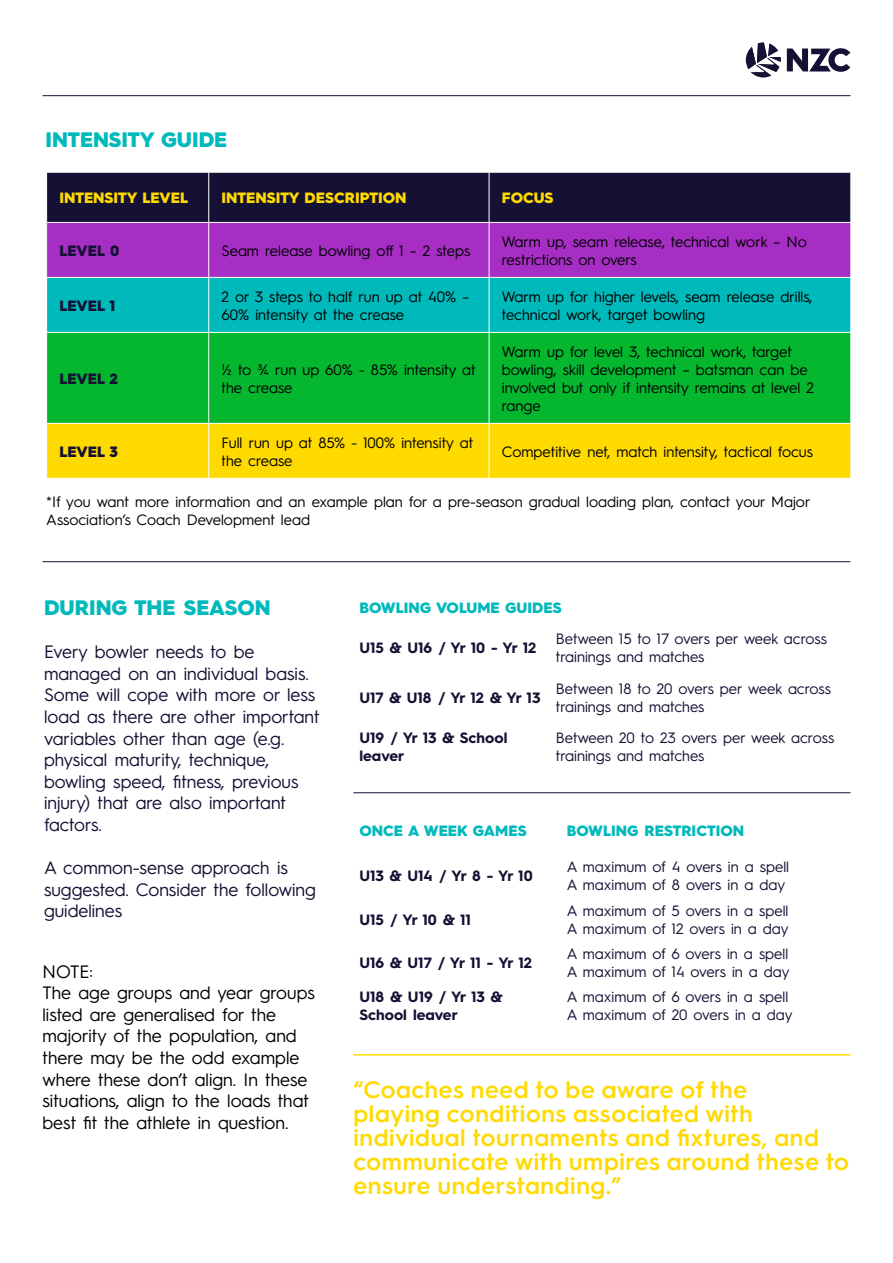
<style>
.page{position:relative;width:893px;height:1263px;background:#fff}
.page>*{position:absolute;margin:0;border:0;box-sizing:border-box;transform-origin:0 0}
.t1{font:600 24px/24px "Hurme Geometric Sans 3";letter-spacing:.03em;color:#ffda00}
.t2{font:900 21px "Hurme Geometric Sans 3";color:#00b9bb}
.t3{font:18px/21.6px "Hurme Geometric Sans 3";color:#141134}
.t4{font:18px/21.6px "Hurme Geometric Sans 3";color:#000}
.t5{font:15px/18px "Hurme Geometric Sans 3";color:#000}
.t6{font:15px/18px "Hurme Geometric Sans 3";color:#141134}
.t7{font:700 15px/18px "Hurme Geometric Sans 3";color:#141134}
.t8{font:900 15px "Hurme Geometric Sans 3";color:#00b9bb}
.t9{font:900 15px "Hurme Geometric Sans 3";color:#ffda00}
.t10{font:900 15px "Hurme Geometric Sans 3";color:#141134}
</style>
<div class="page">
<svg style="left:47px;top:173px;width:803px;height:159px;background:#405594"></svg>
<div style="left:47px;top:333px;width:803px;height:90px;background:#04b72f"></div>
<div style="left:47px;top:424px;width:803px;height:54px;background:#ffda00"></div>
<hr style="left:208px;top:173px;width:1px;height:49px;background:#fff">
<hr style="left:489px;top:173px;width:1px;height:49px;background:#fff">
<hr style="left:46px;top:222px;width:163px;height:1px;background:#fff">
<hr style="left:209px;top:222px;width:280px;height:1px;background:#fff">
<hr style="left:208px;top:223px;width:1px;height:54px;background:#fff">
<hr style="left:489px;top:222px;width:362px;height:1px;background:#fff">
<hr style="left:489px;top:223px;width:1px;height:54px;background:#fff">
<hr style="left:46px;top:277px;width:163px;height:1px;background:#fff">
<hr style="left:209px;top:277px;width:280px;height:1px;background:#fff">
<hr style="left:208px;top:278px;width:1px;height:54px;background:#fff">
<hr style="left:489px;top:277px;width:362px;height:1px;background:#fff">
<hr style="left:489px;top:278px;width:1px;height:54px;background:#fff">
<hr style="left:208px;top:333px;width:1px;height:90px;background:#fff">
<hr style="left:489px;top:333px;width:1px;height:90px;background:#fff">
<hr style="left:208px;top:424px;width:1px;height:54px;background:#fff">
<hr style="left:489px;top:424px;width:1px;height:54px;background:#fff">
<hr style="left:43px;top:95px;width:807px;height:1px;background:#141134">
<hr style="left:43px;top:561px;width:807px;height:1px;background:#141134">
<hr style="left:353px;top:792px;width:497px;height:1px;background:#141134">
<hr style="left:353px;top:1054px;width:497px;height:1px;background:#ffda00">
<svg style="left:746px;top:43px;width:35px;height:34px"></svg>
<svg style="left:787px;top:48px;width:63px;height:24px"></svg>
<h2 class="t2" style="left:46px;top:125px;width:183px">INTENSITY GUIDE</h2>
<p class="t9" style="left:59px;top:187px;width:130px">INTENSITY LEVEL</p>
<p class="t9" style="left:221px;top:187px;width:187px">INTENSITY DESCRIPTION</p>
<p class="t9" style="left:502px;top:187px;width:53px">FOCUS</p>
<p class="t10" style="left:59px;top:240px;width:61px">LEVEL 0</p>
<p class="t5" style="left:221px;top:240px;width:250px">Seam release bowling off 1 – 2 steps</p>
<p class="t5" style="left:502px;top:231px;width:306px">Warm up, seam release, technical work – No restrictions on overs</p>
<p class="t10" style="left:59px;top:295px;width:58px">LEVEL 1</p>
<p class="t5" style="left:221px;top:286px;width:249px">2 or 3 steps to half run up at 40% –<br>60% intensity at the crease</p>
<p class="t5" style="left:502px;top:286px;width:312px">Warm up for higher levels, seam release drills, technical work, target bowling</p>
<p class="t10" style="left:59px;top:368px;width:60px">LEVEL 2</p>
<p class="t5" style="left:221px;top:359px;width:256px">½ to ¾ run up 60% - 85% intensity at the crease</p>
<p class="t5" style="left:502px;top:341px;width:313px">Warm up for level 3, technical work, target bowling, skill development – batsman can be involved but only if intensity remains at level 2 range</p>
<p class="t10" style="left:59px;top:441px;width:60px">LEVEL 3</p>
<p class="t5" style="left:221px;top:432px;width:253px">Full run up at 85% - 100% intensity at the crease</p>
<p class="t5" style="left:502px;top:441px;width:313px">Competitive net, match intensity, tactical focus</p>
<p class="t5" style="left:46px;top:491px;width:766px">*If you want more information and an example plan for a pre-season gradual loading plan, contact your Major<br>Association’s Coach Development lead</p>
<h2 class="t2" style="left:44px;top:593px;width:228px">DURING THE SEASON</h2>
<p class="t3" style="left:44px;top:640px;width:277px">Every bowler needs to be managed on an individual basis.<br>Some will cope with more or less load as there are other important variables other than age (e.g. physical maturity, technique, bowling speed, fitness, previous injury) that are also important factors.</p>
<p class="t3" style="left:44px;top:856px;width:273px">A common-sense approach is suggested. Consider the following guidelines</p>
<p class="t4" style="left:43px;top:959px;width:274px">NOTE:<br>The age groups and year groups listed are generalised for the majority of the population, and there may be the odd example where these don’t align. In these situations, align to the loads that best fit the athlete in question.</p>
<p class="t8" style="left:359px;top:597px;width:204px">BOWLING VOLUME GUIDES</p>
<p class="t7" style="left:359px;top:638px;width:178px">U15 &amp; U16 / Yr 10 - Yr 12</p>
<p class="t6" style="left:556px;top:629px;width:272px">Between 15 to 17 overs per week across trainings and matches</p>
<p class="t7" style="left:359px;top:688px;width:183px">U17 &amp; U18 / Yr 12 &amp; Yr 13</p>
<p class="t6" style="left:556px;top:679px;width:277px">Between 18 to 20 overs per week across trainings and matches</p>
<p class="t7" style="left:359px;top:728px;width:149px">U19 / Yr 13 &amp; School leaver</p>
<p class="t6" style="left:556px;top:728px;width:280px">Between 20 to 23 overs per week across trainings and matches</p>
<p class="t8" style="left:359px;top:820px;width:169px">ONCE A WEEK GAMES</p>
<p class="t8" style="left:567px;top:820px;width:179px">BOWLING RESTRICTION</p>
<p class="t7" style="left:359px;top:866px;width:175px">U13 &amp; U14 / Yr 8 - Yr 10</p>
<p class="t6" style="left:567px;top:856px;width:224px">A maximum of 4 overs in a spell<br>A maximum of 8 overs in a day</p>
<p class="t7" style="left:359px;top:909px;width:113px">U15 / Yr 10 &amp; 11</p>
<p class="t6" style="left:567px;top:900px;width:223px">A maximum of 5 overs in a spell<br>A maximum of 12 overs in a day</p>
<p class="t7" style="left:359px;top:953px;width:174px">U16 &amp; U17 / Yr 11 - Yr 12</p>
<p class="t6" style="left:567px;top:943px;width:224px">A maximum of 6 overs in a spell<br>A maximum of 14 overs in a day</p>
<p class="t7" style="left:359px;top:987px;width:145px">U18 &amp; U19 / Yr 13 &amp;<br>School leaver</p>
<p class="t6" style="left:567px;top:987px;width:227px">A maximum of 6 overs in a spell<br>A maximum of 20 overs in a day</p>
<h1 class="t1" style="left:353px;top:1076px;width:497px">“Coaches need to be aware of the<br>playing conditions associated with individual tournaments and fixtures, and communicate with umpires around these to ensure understanding.”</h1>
</div>
